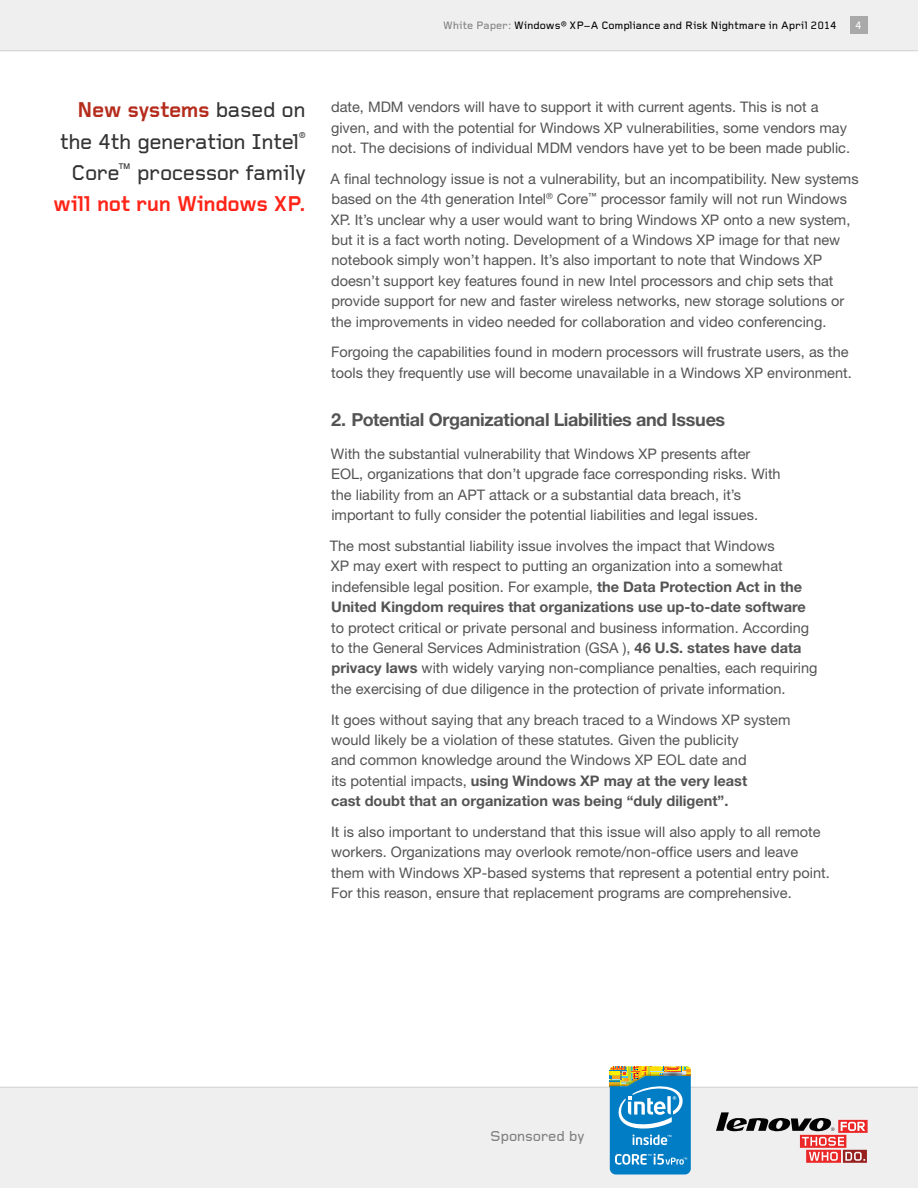
<style>
.page{position:relative;width:918px;height:1188px;background:#fff}
.page>*{position:absolute;margin:0;border:0;box-sizing:border-box;transform-origin:0 0}
.t1{font:500 22.2px/31.2px "Lenovo Do";letter-spacing:-.025em;color:#343434;text-align:right}
.t2{font:700 18px "Helvetica Neue";letter-spacing:-.02em;color:#545454}
.t3{font:500 15px "Lenovo Do";letter-spacing:-.015em;color:#808080}
.t4{font:14.55px/20.4px "Helvetica Neue";color:#545454}
.t5{font:500 11.1px "Lenovo Do";letter-spacing:-.01em;color:#000}
.t6{font:500 11.1px "Lenovo Do";color:#fff}
.s1{color:#808080}
.s2{font-weight:700;color:#b52c1c}
.s3{font-weight:700;color:#ff2417}
.s4{font-weight:700}
</style>
<div class="page">
<div style="left:0;top:1087px;width:918px;height:101px;background:#efefef"></div>
<div style="left:0;top:0;width:918px;height:50px;background:#efefef"></div>
<div style="left:850px;top:16px;width:18px;height:18px;background:#a9a9a9"></div>
<hr style="left:0;top:50px;width:918px;height:1px;background:#cfd0cf">
<hr style="left:0;top:1087px;width:918px;height:1px;background:#cfd0cf">
<svg style="left:610px;top:1066px;width:81px;height:108px;background:#3d96bd"></svg>
<svg style="left:716px;top:1112px;width:152px;height:51px"></svg>
<p class="t5" style="left:443px;top:18px;width:395px"><span class="s1">White Paper:</span> Windows® XP–A Compliance and Risk Nightmare in April 2014</p>
<p class="t6" style="left:855px;top:18px;width:8px">4</p>
<h1 class="t1" style="left:53px;top:94px;width:254px"><span class="s2">New systems</span> based on the 4th generation Intel<sup>®<br></sup>Core<sup>™</sup> processor family <span class="s3">will not run Windows XP.</span></h1>
<p class="t4" style="left:331px;top:97px;width:521px">date, MDM vendors will have to support it with current agents. This is not a given, and with the potential for Windows XP vulnerabilities, some vendors may not. The decisions of individual MDM vendors have yet to be been made public.</p>
<p class="t4" style="left:331px;top:168px;width:530px">A final technology issue is not a vulnerability, but an incompatibility. New systems based on the 4th generation Intel<sup>®</sup> Core<sup>™</sup> processor family will not run Windows XP. It’s unclear why a user would want to bring Windows XP onto a new system, but it is a fact worth noting. Development of a Windows XP image for that new notebook simply won’t happen. It’s also important to note that Windows XP doesn’t support key features found in new Intel processors and chip sets that provide support for new and faster wireless networks, new storage solutions or the improvements in video needed for collaboration and video conferencing.</p>
<p class="t4" style="left:331px;top:342px;width:522px">Forgoing the capabilities found in modern processors will frustrate users, as the tools they frequently use will become unavailable in a Windows XP environment.</p>
<p class="t2" style="left:331px;top:409px;width:396px">2. Potential Organizational Liabilities and Issues</p>
<p class="t4" style="left:331px;top:443px;width:451px">With the substantial vulnerability that Windows XP presents after EOL, organizations that don’t upgrade face corresponding risks. With the liability from an APT attack or a substantial data breach, it’s important to fully consider the potential liabilities and legal issues.</p>
<p class="t4" style="left:330px;top:535px;width:478px">The most substantial liability issue involves the impact that Windows<br>XP may exert with respect to putting an organization into a somewhat indefensible legal position. For example, <span class="s4">the Data Protection Act in the United Kingdom requires that organizations use up-to-date software</span></p>
<p class="t4" style="left:331px;top:617px;width:488px">to protect critical or private personal and business information. According to the General Services Administration (GSA ), <span class="s4">46 U.S. states have data privacy laws</span> with widely varying non-compliance penalties, each requiring the exercising of due diligence in the protection of private information.</p>
<p class="t4" style="left:331px;top:709px;width:461px">It goes without saying that any breach traced to a Windows XP system would likely be a violation of these statutes. Given the publicity<br>and common knowledge around the Windows XP EOL date and<br>its potential impacts, <span class="s4">using Windows XP may at the very least<br>cast doubt that an organization was being “duly diligent”.</span></p>
<p class="t4" style="left:331px;top:821px;width:500px">It is also important to understand that this issue will also apply to all remote workers. Organizations may overlook remote/non-office users and leave them with Windows XP-based systems that represent a potential entry point.<br>For this reason, ensure that replacement programs are comprehensive.</p>
<p class="t3" style="left:490px;top:1126px;width:96px">Sponsored by</p>
</div>
